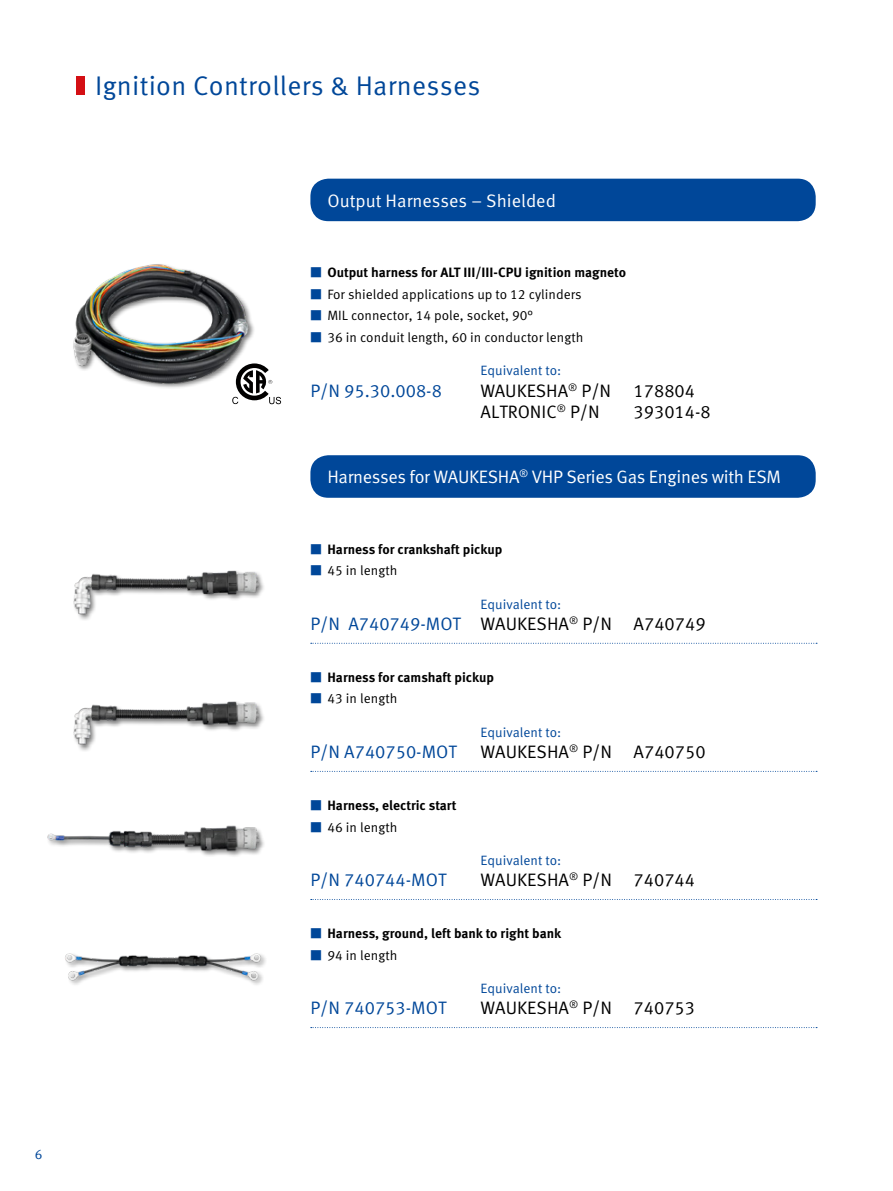
<style>
.page{position:relative;width:893px;height:1191px;background:#fff}
.page>*{position:absolute;margin:0;border:0;box-sizing:border-box;transform-origin:0 0}
.t1{font:27px "Meta Pro Norm";letter-spacing:.01em;color:#004799}
.Trenner{font:18px "Meta Pro Norm";color:#000}
.Aufzählungen{font:18px "Meta Pro Norm";letter-spacing:-.02em;color:#fff}
.Trenner-2{font:18px "Meta Pro Norm";color:#004799}
.Aufzählungen-2{font:18px "Meta Pro Norm";color:#fff}
.Ohne_Trenner{font:18px "Meta Pro Norm";color:#000}
.Aufzählungen-3{font:18px "Meta Pro Norm";color:#000}
.Aufzählungen-4{font:18px "Meta Pro Norm";color:#004799}
.t2{font:700 13.5px "Meta Pro";color:#000}
.t3{font:13.5px "Meta Pro Norm";color:#000}
.Aufzählungen-5{font:13.5px "Meta Pro Norm";color:#004799}
.s1{font-family:"Meta Pro Norm";font-weight:400;color:#004799}
.s2{color:#004799}
</style>
<div class="page">
<div style="left:77px;top:77px;width:8px;height:18px;background:#d40f14"></div>
<svg style="left:311px;top:643px;width:506px;height:1px"></svg>
<svg style="left:311px;top:771px;width:506px;height:1px"></svg>
<svg style="left:311px;top:899px;width:506px;height:1px"></svg>
<svg style="left:311px;top:1027px;width:506px;height:1px"></svg>
<div style="left:310px;top:179px;width:506px;height:42px;background:#004799;border-radius:18px"></div>
<div style="left:310px;top:455px;width:506px;height:43px;background:#004799;border-radius:18px"></div>
<img style="left:73px;top:570px;width:191px;height:50px">
<img style="left:73px;top:701px;width:191px;height:50px">
<img style="left:65px;top:953px;width:201px;height:31px">
<div style="left:46px;top:825px;width:220px;height:32px;background:#000;opacity:.5"></div>
<img style="left:46px;top:825px;width:220px;height:28px">
<div style="left:72px;top:263px;width:183px;height:126px;background:#000;opacity:.5"></div>
<img style="left:72px;top:263px;width:183px;height:123px">
<svg style="left:232px;top:363px;width:49px;height:41px"></svg>
<p class="Aufzählungen-5" style="left:35px;top:1143px;width:9px">6</p>
<p class="t1" style="left:95px;top:65px;width:387px">Ignition Controllers &amp; Harnesses</p>
<p class="Aufzählungen-2" style="left:327px;top:187px;width:230px">Output Harnesses – Shielded</p>
<p class="t2" style="left:310px;top:262px;width:317px"><span class="s1">■</span> Output harness for ALT III/III-CPU ignition magneto</p>
<p class="t3" style="left:310px;top:284px;width:273px"><span class="s2">■</span> For shielded applications up to 12 cylinders</p>
<p class="t3" style="left:310px;top:305px;width:224px"><span class="s2">■</span> MIL connector, 14 pole, socket, 90°</p>
<p class="t3" style="left:310px;top:327px;width:274px"><span class="s2">■</span> 36 in conduit length, 60 in conductor length</p>
<p class="Aufzählungen-5" style="left:480px;top:360px;width:82px">Equivalent to:</p>
<p class="Aufzählungen-4" style="left:310px;top:377px;width:133px">P/N 95.30.008-8</p>
<p class="Aufzählungen-3" style="left:480px;top:377px;width:216px">WAUKESHA<sup>®</sup> P/N 178804</p>
<p class="Ohne_Trenner" style="left:480px;top:398px;width:121px">ALTRONIC<sup>®</sup> P/N</p>
<p class="Ohne_Trenner" style="left:634px;top:398px;width:79px">393014-8</p>
<p class="Aufzählungen" style="left:327px;top:463px;width:455px">Harnesses for WAUKESHA<sup>®</sup> VHP Series Gas Engines with ESM</p>
<p class="t2" style="left:310px;top:538px;width:193px"><span class="s1">■</span> Harness for crankshaft pickup</p>
<p class="t3" style="left:310px;top:560px;width:88px"><span class="s2">■</span> 45 in length</p>
<p class="Aufzählungen-5" style="left:480px;top:593px;width:82px">Equivalent to:</p>
<p class="Trenner" style="left:310px;top:610px;width:397px"><span class="s2">P/N A740749-MOT</span> WAUKESHA<sup>®</sup> P/N A740749</p>
<p class="t2" style="left:310px;top:666px;width:185px"><span class="s1">■</span> Harness for camshaft pickup</p>
<p class="t3" style="left:310px;top:688px;width:88px"><span class="s2">■</span> 43 in length</p>
<p class="Aufzählungen-5" style="left:480px;top:721px;width:82px">Equivalent to:</p>
<p class="Trenner-2" style="left:310px;top:738px;width:148px">P/N A740750-MOT</p>
<p class="Trenner" style="left:480px;top:738px;width:227px">WAUKESHA<sup>®</sup> P/N A740750</p>
<p class="t2" style="left:310px;top:794px;width:148px"><span class="s1">■</span> Harness, electric start</p>
<p class="t3" style="left:310px;top:816px;width:88px"><span class="s2">■</span> 46 in length</p>
<p class="Aufzählungen-5" style="left:480px;top:850px;width:82px">Equivalent to:</p>
<p class="Trenner-2" style="left:310px;top:866px;width:137px">P/N 740744-MOT</p>
<p class="Trenner" style="left:480px;top:866px;width:216px">WAUKESHA<sup>®</sup> P/N 740744</p>
<p class="t2" style="left:310px;top:923px;width:252px"><span class="s1">■</span> Harness, ground, left bank to right bank</p>
<p class="t3" style="left:310px;top:944px;width:88px"><span class="s2">■</span> 94 in length</p>
<p class="Aufzählungen-5" style="left:480px;top:978px;width:82px">Equivalent to:</p>
<p class="Trenner-2" style="left:310px;top:994px;width:137px">P/N 740753-MOT</p>
<p class="Trenner" style="left:480px;top:994px;width:216px">WAUKESHA<sup>®</sup> P/N 740753</p>
</div>
